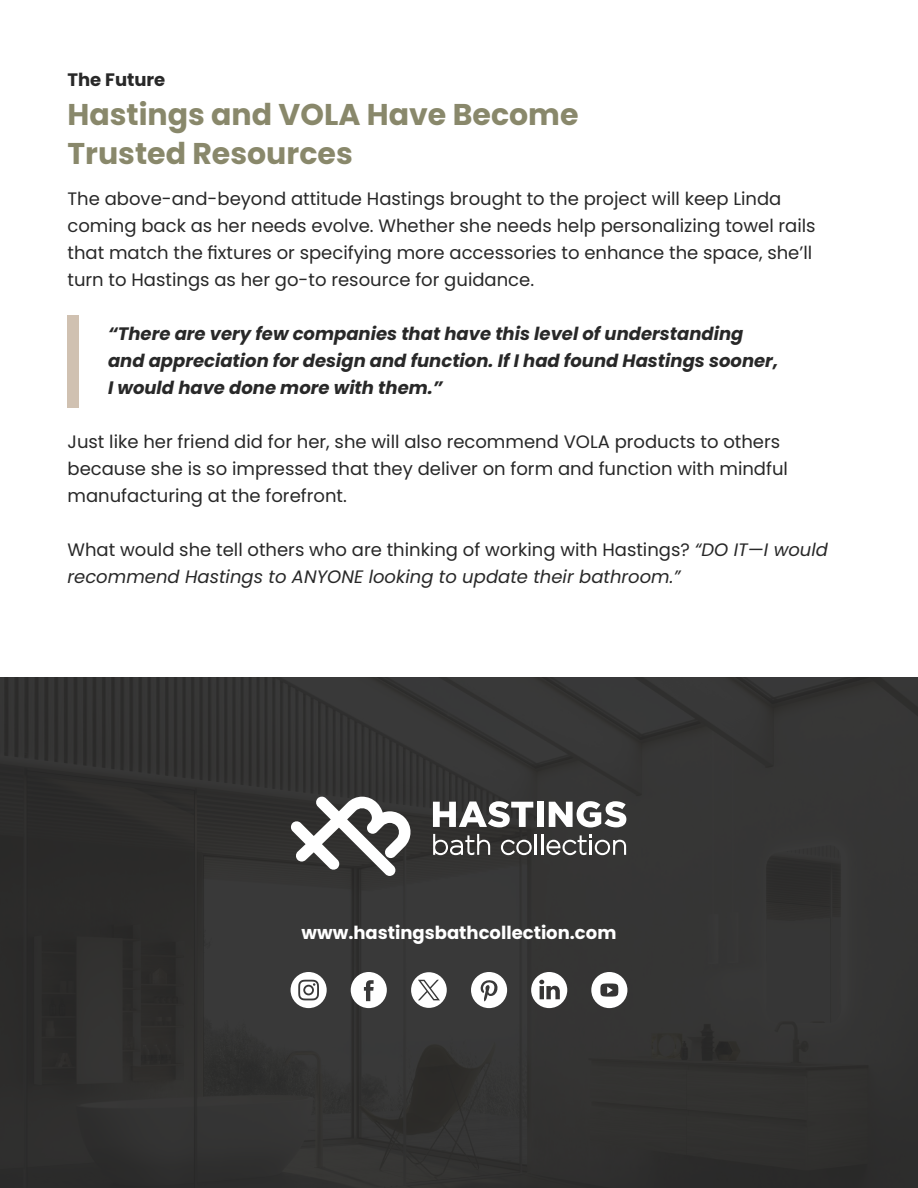
<style>
.page{position:relative;width:918px;height:1188px;background:#fff}
.page>*{position:absolute;margin:0;border:0;box-sizing:border-box;transform-origin:0 0}
.t1{font:700 30px/39px "Poppins";color:#89886b}
.t2{font:18px/27px "Poppins";color:#282828}
.t3{font:italic 700 18px/27px "Poppins";color:#282828}
.t4{font:italic 18px/27px "Poppins";color:#282828}
.t5{font:700 18px "Poppins";color:#fff}
.t6{font:700 18px "Poppins";color:#282828}
.s1{font-style:normal}
</style>
<div class="page">
<div style="left:0;top:677px;width:918px;height:511px;background:#353434"></div>
<svg style="left:351px;top:972px;width:36px;height:36px"></svg>
<svg style="left:291px;top:972px;width:36px;height:36px"></svg>
<svg style="left:531px;top:972px;width:36px;height:36px"></svg>
<svg style="left:471px;top:972px;width:36px;height:36px"></svg>
<svg style="left:411px;top:972px;width:36px;height:36px"></svg>
<svg style="left:591px;top:972px;width:36px;height:36px"></svg>
<svg style="left:291px;top:796px;width:120px;height:80px"></svg>
<svg style="left:433px;top:834px;width:57px;height:21px"></svg>
<svg style="left:501px;top:840px;width:31px;height:15px"></svg>
<hr style="left:535px;top:834px;width:2px;height:21px;background:#fff">
<hr style="left:541px;top:834px;width:2px;height:21px;background:#fff">
<svg style="left:546px;top:835px;width:80px;height:20px"></svg>
<svg style="left:433px;top:801px;width:100px;height:26px"></svg>
<div style="left:537px;top:802px;width:7px;height:25px;background:#fff"></div>
<svg style="left:549px;top:801px;width:77px;height:26px"></svg>
<div style="left:68px;top:315px;width:11px;height:93px;background:#d0c1b1"></div>
<p class="t6" style="left:68px;top:70px;width:99px">The Future</p>
<h1 class="t1" style="left:68px;top:96px;width:513px">Hastings and VOLA Have Become<br>Trusted Resources</h1>
<p class="t2" style="left:68px;top:185px;width:750px">The above-and-beyond attitude Hastings brought to the project will keep Linda coming back as her needs evolve. Whether she needs help personalizing towel rails that match the fixtures or specifying more accessories to enhance the space, she’ll turn to Hastings as her go-to resource for guidance.</p>
<p class="t3" style="left:108px;top:320px;width:672px">“There are very few companies that have this level of understanding and appreciation for design and function. If I had found Hastings sooner,<br>I would have done more with them.”</p>
<p class="t2" style="left:68px;top:428px;width:722px">Just like her friend did for her, she will also recommend VOLA products to others because she is so impressed that they deliver on form and function with mindful manufacturing at the forefront.</p>
<p class="t4" style="left:68px;top:536px;width:762px"><span class="s1">What would she tell others who are thinking of working with Hastings?</span> “DO IT—I would recommend Hastings to ANYONE looking to update their bathroom.”</p>
<p class="t5" style="left:302px;top:922px;width:316px">www.hastingsbathcollection.com</p>
</div>
